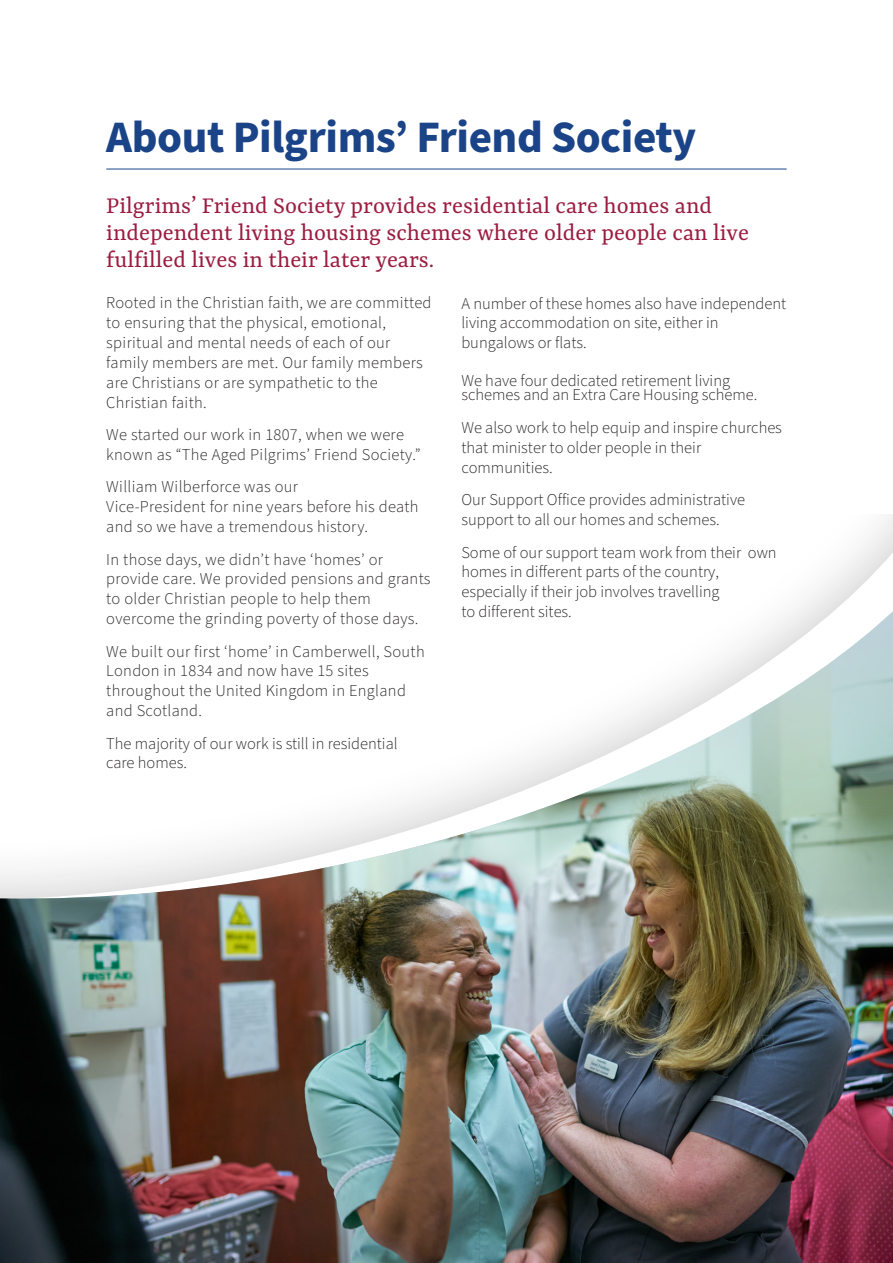
<style>
.page{position:relative;width:893px;height:1263px;background:#fff}
.page>*{position:absolute;margin:0;border:0;box-sizing:border-box;transform-origin:0 0}
.Title_1{font:700 45px "Source Sans Pro";letter-spacing:-.01em;color:#1b4488}
.t1{font:25.5px/27px "Yrsa";color:#9b1d41}
.t2{font:300 16.5px/19.8px "Source Sans Pro";letter-spacing:.01em;color:#231f20}
</style>
<div class="page">
<hr style="left:106px;top:169px;width:681px;height:1px;background:#1b4488">
<svg style="left:794px;top:514px;width:99px;height:97px"></svg>
<img style="left:0;top:611px;width:893px;height:652px">
<p class="Title_1" style="left:106px;top:106px;width:592px">About Pilgrims’ Friend Society</p>
<p class="t1" style="left:106px;top:194px;width:644px">Pilgrims’ Friend Society provides residential care homes and independent living housing schemes where older people can live fulfilled lives in their later years.</p>
<p class="t2" style="left:106px;top:294px;width:327px">Rooted in the Christian faith, we are committed to ensuring that the physical, emotional, spiritual and mental needs of each of our family members are met. Our family members are Christians or are sympathetic to the Christian faith.</p>
<p class="t2" style="left:106px;top:425px;width:316px">We started our work in 1807, when we were known as “The Aged Pilgrims’ Friend Society.”</p>
<p class="t2" style="left:106px;top:478px;width:314px">William Wilberforce was our<br>Vice-President for nine years before his death and so we have a tremendous history.</p>
<p class="t2" style="left:106px;top:550px;width:326px">In those days, we didn’t have ‘homes’ or provide care. We provided pensions and grants to older Christian people to help them overcome the grinding poverty of those days.</p>
<p class="t2" style="left:106px;top:642px;width:320px">We built our first ‘home’ in Camberwell, South London in 1834 and now have 15 sites throughout the United Kingdom in England and Scotland.</p>
<p class="t2" style="left:106px;top:734px;width:293px">The majority of our work is still in residential care homes.</p>
<p class="t2" style="left:461px;top:294px;width:326px">A number of these homes also have independent living accommodation on site, either in bungalows or flats.</p>
<p class="t2" style="left:461px;top:373px;width:298px;line-height:14.7px">We have four dedicated retirement living schemes and an Extra Care Housing scheme.</p>
<p class="t2" style="left:461px;top:418px;width:322px">We also work to help equip and inspire churches that minister to older people in their communities.</p>
<p class="t2" style="left:461px;top:490px;width:285px">Our Support Office provides administrative support to all our homes and schemes.</p>
<p class="t2" style="left:461px;top:543px;width:317px">Some of our support team work from their own homes in different parts of the country, especially if their job involves travelling<br>to different sites.</p>
</div>
